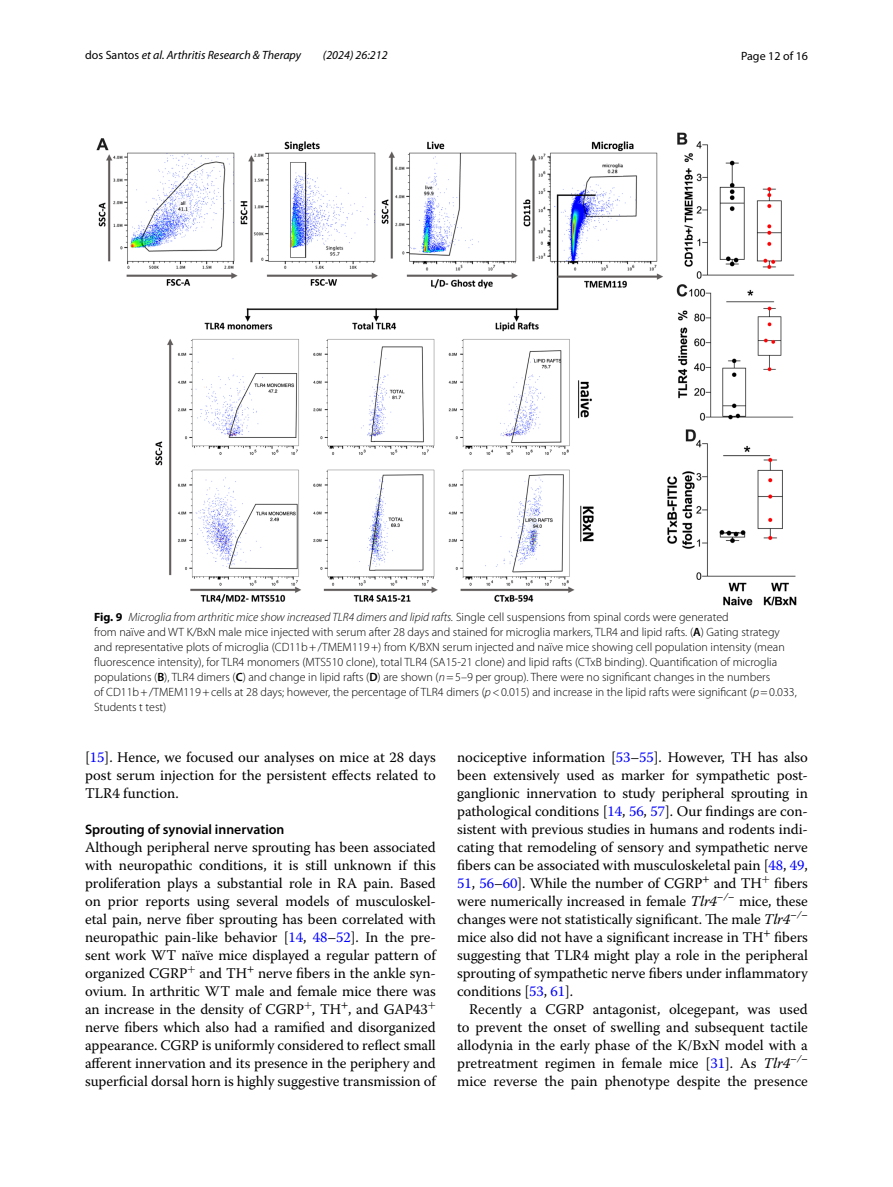
<style>
.page{position:relative;width:893px;height:1187px;background:#fff}
.page>*{position:absolute;margin:0;border:0;box-sizing:border-box;transform-origin:0 0}
.t1{font:14.7px/18px "Warnock Pro";letter-spacing:-.005em;color:#000;text-align:justify}
.t2{font:600 13.8px "Myriad Pro";color:#000}
.t3{font:300 12px/15px "Myriad Pro";color:#000}
.t4{font:italic 12px "Myriad Pro";color:#000}
.t5{font:12px "Myriad Pro";color:#000}
.s1{font-style:normal}
.s2{font-weight:700}
.s3{font-style:italic}
.s4{font-weight:600}
.s5{color:#00f}
</style>
<div class="page">
<img style="left:96px;top:133px;width:701px;height:472px">
<p class="t4" style="left:85px;top:48px;width:218px"><span class="s1">dos Santos</span> et al. Arthritis Research &amp; Therapy</p>
<p class="t4" style="left:323px;top:48px;width:66px">(2024) 26:212</p>
<p class="t5" style="left:741px;top:48px;width:68px">Page 12 of 16</p>
<p class="t3" style="left:94px;top:609px;width:704px"><span class="s2">Fig. 9</span> <span class="s3">Microglia from arthritic mice show increased TLR4 dimers and lipid rafts.</span> Single cell suspensions from spinal cords were generated<br>from naïve and WT K/BxN male mice injected with serum after 28 days and stained for microglia markers, TLR4 and lipid rafts. (<span class="s4">A</span>) Gating strategy and representative plots of microglia (CD11b+/TMEM119+) from K/BXN serum injected and naïve mice showing cell population intensity (mean fluorescence intensity), for TLR4 monomers (MTS510 clone), total TLR4 (SA15-21 clone) and lipid rafts (CTxB binding). Quantification of microglia populations (<span class="s4">B</span>), TLR4 dimers (<span class="s4">C</span>) and change in lipid rafts (<span class="s4">D</span>) are shown (<span class="s3">n</span>=5–9 per group). There were no significant changes in the numbers<br>of CD11b+/TMEM119+cells at 28 days; however, the percentage of TLR4 dimers (<span class="s3">p</span>&lt;0.015) and increase in the lipid rafts were significant (<span class="s3">p</span>=0.033, Students t test)</p>
<p class="t1" style="left:85px;top:747px;width:352px">[<span class="s5">15</span>]. Hence, we focused our analyses on mice at 28 days post serum injection for the persistent effects related to TLR4 function.</p>
<p class="t2" style="left:85px;top:820px;width:201px">Sprouting of synovial innervation</p>
<p class="t1" style="left:85px;top:837px;width:352px">Although peripheral nerve sprouting has been associated with neuropathic conditions, it is still unknown if this proliferation plays a substantial role in RA pain. Based on prior reports using several models of musculoskel&shy;etal pain, nerve fiber sprouting has been correlated with neuropathic pain-like behavior [<span class="s5">14</span>, <span class="s5">48</span>–<span class="s5">52</span>]. In the pre&shy;sent work WT naïve mice displayed a regular pattern of organized CGRP<sup>+</sup> and TH<sup>+</sup> nerve fibers in the ankle syn&shy;ovium. In arthritic WT male and female mice there was an increase in the density of CGRP<sup>+</sup>, TH<sup>+</sup>, and GAP43<sup>+ </sup>nerve fibers which also had a ramified and disorganized appearance. CGRP is uniformly considered to reflect small afferent innervation and its presence in the periphery and superficial dorsal horn is highly suggestive transmission of</p>
<p class="t1" style="left:457px;top:747px;width:352px">nociceptive information [<span class="s5">53</span>–<span class="s5">55</span>]. However, TH has also been extensively used as marker for sympathetic post&shy;ganglionic innervation to study peripheral sprouting in pathological conditions [<span class="s5">14</span>, <span class="s5">56</span>, <span class="s5">57</span>]. Our findings are con&shy;sistent with previous studies in humans and rodents indi&shy;cating that remodeling of sensory and sympathetic nerve fibers can be associated with musculoskeletal pain [<span class="s5">48</span>, <span class="s5">49</span>, <span class="s5">51</span>, <span class="s5">56</span>–<span class="s5">60</span>]. While the number of CGRP<sup>+</sup> and TH<sup>+</sup> fibers were numerically increased in female <span class="s3">Tlr4</span><sup>−</sup><sup>/</sup><sup>−</sup> mice, these changes were not statistically significant. The male <span class="s3">Tlr4</span><sup>−</sup><sup>/</sup><sup>− </sup>mice also did not have a significant increase in TH<sup>+</sup> fibers suggesting that TLR4 might play a role in the peripheral sprouting of sympathetic nerve fibers under inflammatory conditions [<span class="s5">53</span>, <span class="s5">61</span>].</p>
<p class="t1" style="left:457px;top:999px;width:352px;text-indent:12px">Recently a CGRP antagonist, olcegepant, was used to prevent the onset of swelling and subsequent tactile allodynia in the early phase of the K/BxN model with a pretreatment regimen in female mice [<span class="s5">31</span>]. As <span class="s3">Tlr4</span><sup>−</sup><sup>/</sup><sup>− </sup>mice reverse the pain phenotype despite the presence</p>
</div>
